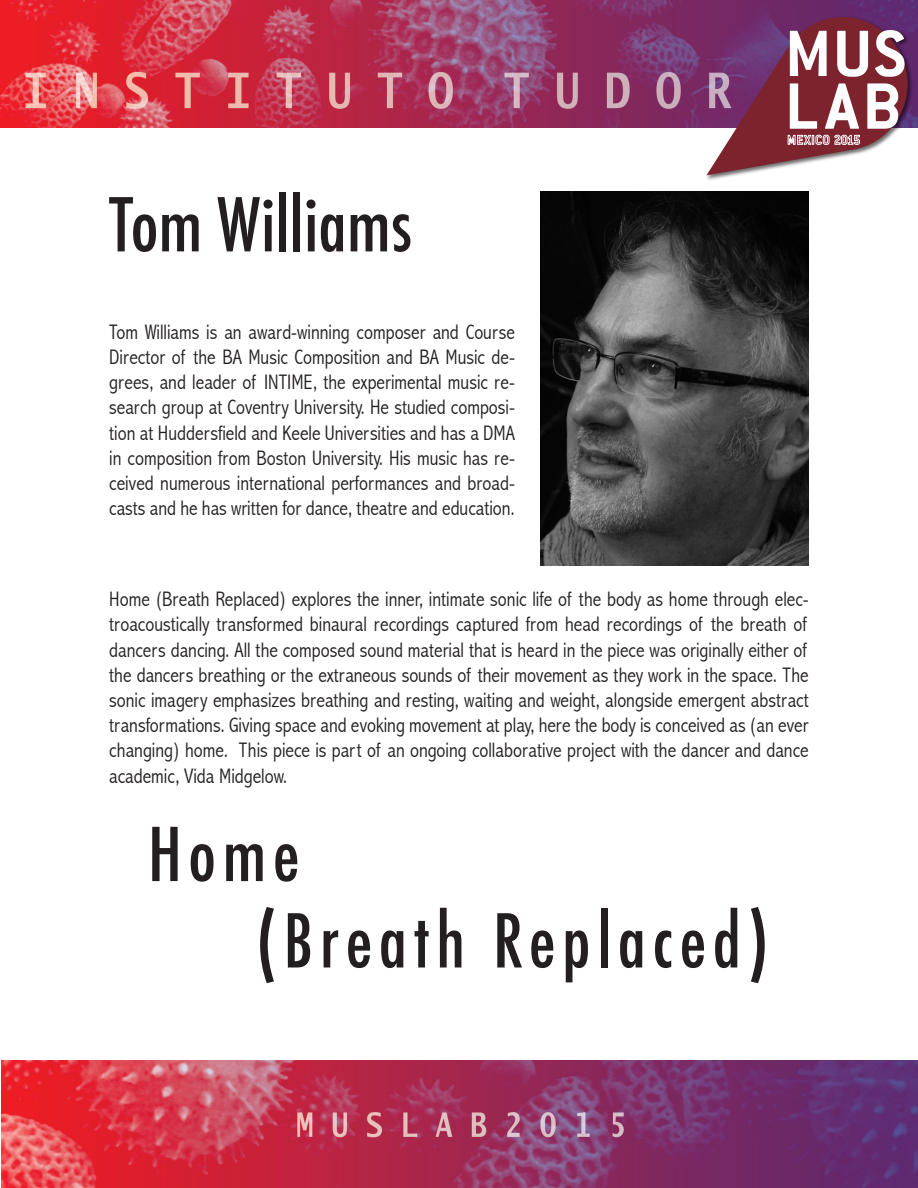
<style>
.page{position:relative;width:918px;height:1188px;background:#fff}
.page>*{position:absolute;margin:0;border:0;box-sizing:border-box;transform-origin:0 0}
.t1{font:500 condensed 72px "Futura";letter-spacing:.09em;color:#231f20}
.t2{font:500 condensed 72px "Futura";color:#231f20}
.t3{font:700 71.85px/52.7px "Conduit ITC";letter-spacing:.04em;color:#fff}
.t4{font:300 condensed 21px/25.2px "Abadi";color:#231f20;text-align:justify}
</style>
<div class="page">
<img style="left:0;top:0;width:918px;height:128px">
<img style="left:705px;top:14px;width:32px;height:166px">
<svg style="left:706px;top:8px;width:211px;height:167px;background:#894761"></svg>
<img style="left:1px;top:1061px;width:917px;height:127px">
<img style="left:541px;top:191px;width:268px;height:374px">
<p class="t2" style="left:109px;top:179px;width:304px">Tom Williams</p>
<p class="t4" style="left:109px;top:319px;width:407px">Tom Williams is an award-winning composer and Course Director of the BA Music Composition and BA Music de&shy;grees, and leader of INTIME, the experimental music re&shy;search group at Coventry University. He studied composi&shy;tion at Huddersfield and Keele Universities and has a DMA in composition from Boston University. His music has re&shy;ceived numerous international performances and broad&shy;casts and he has written for dance, theatre and education.</p>
<h2 class="t3" style="left:785px;top:26px;width:123px">MUS<br>LAB</h2>
<p class="t4" style="left:109px;top:587px;width:701px">Home (Breath Replaced) explores the inner, intimate sonic life of the body as home through elec&shy;troacoustically transformed binaural recordings captured from head recordings of the breath of dancers dancing. All the composed sound material that is heard in the piece was originally either of the dancers breathing or the extraneous sounds of their movement as they work in the space. The sonic imagery emphasizes breathing and resting, waiting and weight, alongside emergent abstract transformations. Giving space and evoking movement at play, here the body is conceived as (an ever changing) home. This piece is part of an ongoing collaborative project with the dancer and dance academic, Vida Midgelow.</p>
<p class="t1" style="left:148px;top:808px;width:153px">Home</p>
<p class="t1" style="left:256px;top:895px;width:514px">(Breath Replaced)</p>
</div>
